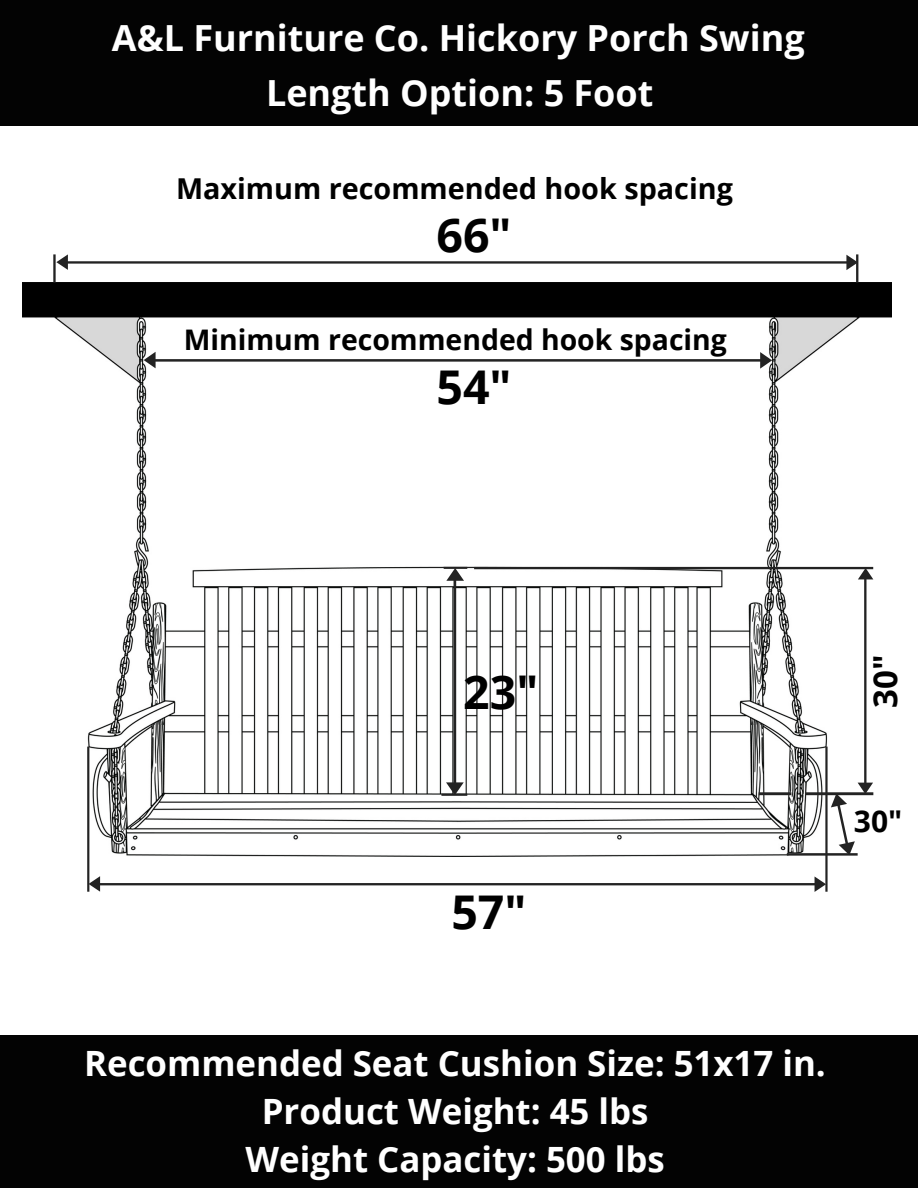
<style>
.page{position:relative;width:918px;height:1188px;background:#fff}
.page>*{position:absolute;margin:0;border:0;box-sizing:border-box;transform-origin:0 0}
.t1{font:700 46.5px "Open Sans";color:#000}
.t2{font:700 36px "Open Sans";color:#fff}
.t3{font:700 34.8px "Open Sans";color:#fff}
.t4{font:700 33px "Open Sans";color:#000}
.t5{font:700 30px "Open Sans";color:#000}
.t6{font:700 28.8px "Open Sans";color:#000}
.t7{font:700 28.35px "Open Sans";color:#000}
</style>
<div class="page">
<div style="left:0;top:0;width:918px;height:126px;background:#030303"></div>
<div style="left:0;top:1035px;width:918px;height:153px;background:#030303"></div>
<img style="left:23px;top:282px;width:868px;height:514px">
<svg style="left:144px;top:352px;width:628px;height:17px"></svg>
<svg style="left:53px;top:254px;width:805px;height:29px"></svg>
<svg style="left:87px;top:567px;width:786px;height:325px"></svg>
<p class="t2" style="left:112px;top:13px;width:694px">A&amp;L Furniture Co. Hickory Porch Swing</p>
<p class="t2" style="left:266px;top:67px;width:389px">Length Option: 5 Foot</p>
<p class="t6" style="left:176px;top:169px;width:558px">Maximum recommended hook spacing</p>
<p class="t1" style="left:436px;top:203px;width:77px">66"</p>
<p class="t7" style="left:184px;top:319px;width:545px">Minimum recommended hook spacing</p>
<p class="t1" style="left:436px;top:355px;width:77px">54"</p>
<p class="t1" style="left:463px;top:659px;width:77px">23"</p>
<p class="t1" style="left:451px;top:879px;width:77px">57"</p>
<p class="t4" style="left:862px;top:708px;width:55px;rotate:-90deg">30"</p>
<p class="t5" style="left:854px;top:800px;width:50px">30"</p>
<p class="t3" style="left:84px;top:1039px;width:743px">Recommended Seat Cushion Size: 51x17 in.</p>
<p class="t3" style="left:262px;top:1087px;width:388px">Product Weight: 45 lbs</p>
<p class="t3" style="left:246px;top:1135px;width:421px">Weight Capacity: 500 lbs</p>
</div>
